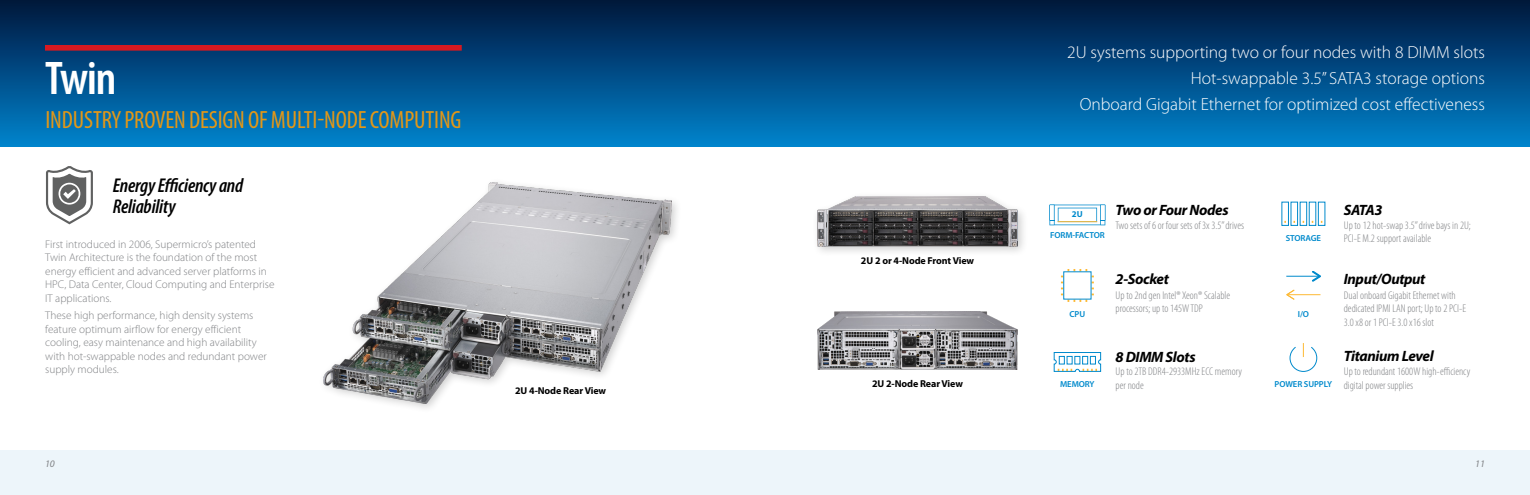
<style>
.page{position:relative;width:1530px;height:495px;background:#fff}
.page>*{position:absolute;margin:0;border:0;box-sizing:border-box;transform-origin:0 0}
.t1{font:600 condensed 47.5px "Myriad Pro";color:#fff}
.t2{font:condensed 25px "Myriad Pro";letter-spacing:-.005em;color:#e39717}
.t3{font:italic 600 condensed 20px/21.2px "Myriad Pro";letter-spacing:-.01em;color:#000}
.t4{font:300 17.5px/26px "Myriad Pro";color:#fff;text-align:right}
.t5{font:italic 700 15px "Myriad Pro";letter-spacing:-.025em;color:#000}
.t6{font:300 11.25px/13.5px "Myriad Pro";color:#808285}
.t7{font:300 condensed 11.25px/13.5px "Myriad Pro";color:#808285}
.t8{font:700 10px "Myriad Pro";letter-spacing:-.01em;color:#000}
.t9{font:italic 10px "Myriad Pro";color:#808285}
.t10{font:600 8.75px "Myriad Pro";letter-spacing:-.01em;color:#008acc}
.t11{font:700 8.75px "Myriad Pro";color:#008acc}
</style>
<div class="page">
<div style="left:0;top:0;width:1530px;height:146px;background:linear-gradient(to bottom,#00153c,#0082cc)"></div>
<div style="left:0;top:450px;width:1530px;height:45px;background:#edf5fa"></div>
<div style="left:45px;top:45px;width:417px;height:6px;background:#d71920"></div>
<img style="left:324px;top:183px;width:347px;height:221px">
<svg style="left:46px;top:166px;width:47px;height:59px"></svg>
<div style="left:812px;top:191px;width:216px;height:67px;background:#000;opacity:.2"></div>
<img style="left:818px;top:197px;width:199px;height:50px">
<div style="left:1281px;top:202px;width:8px;height:24px;border:1px solid #008acc"></div>
<div style="left:1291px;top:202px;width:7px;height:24px;border:1px solid #008acc"></div>
<div style="left:1300px;top:202px;width:7px;height:24px;border:1px solid #008acc"></div>
<div style="left:1318px;top:202px;width:7px;height:24px;border:1px solid #008acc"></div>
<svg style="left:1054px;top:352px;width:47px;height:20px"></svg>
<div style="left:1059px;top:356px;width:6px;height:8px;border:1px solid #008acc"></div>
<div style="left:1082px;top:356px;width:6px;height:8px;border:1px solid #008acc"></div>
<div style="left:1090px;top:356px;width:6px;height:8px;border:1px solid #008acc"></div>
<svg style="left:1290px;top:343px;width:27px;height:29px"></svg>
<hr style="left:1288px;top:294px;width:32px;height:1px;background:#fdb933">
<svg style="left:1286px;top:289px;width:9px;height:11px"></svg>
<hr style="left:1286px;top:276px;width:33px;height:1px;background:#008acc">
<svg style="left:1312px;top:271px;width:8px;height:11px"></svg>
<svg style="left:1061px;top:269px;width:33px;height:33px"></svg>
<svg style="left:1049px;top:204px;width:57px;height:21px"></svg>
<hr style="left:1058px;top:221px;width:39px;height:1px;background:#fdb933">
<img style="left:818px;top:312px;width:199px;height:58px">
<h1 class="t1" style="left:45px;top:52px;width:73px">Twin</h1>
<h2 class="t2" style="left:45px;top:106px;width:418px">INDUSTRY PROVEN DESIGN OF MULTI-NODE COMPUTING</h2>
<h3 class="t3" style="left:113px;top:175px;width:132px">Energy Efficiency and<br>Reliability</h3>
<p class="t6" style="left:45px;top:237px;width:231px">First introduced in 2006, Supermicro’s patented Twin Architecture is the foundation of the most energy efficient and advanced server platforms in HPC, Data Center, Cloud Computing and Enterprise IT applications.</p>
<p class="t6" style="left:45px;top:309px;width:223px">These high performance, high density systems feature optimum airflow for energy efficient cooling, easy maintenance and high availability with hot-swappable nodes and redundant power supply modules.</p>
<p class="t8" style="left:515px;top:384px;width:92px">2U 4-Node Rear View</p>
<p class="t8" style="left:861px;top:254px;width:115px">2U 2 or 4-Node Front View</p>
<p class="t8" style="left:872px;top:377px;width:92px">2U 2-Node Rear View</p>
<h3 class="t4" style="left:1067px;top:40px;width:419px">2U systems supporting two or four nodes with 8 DIMM slots<br>Hot-swappable 3.5” SATA3 storage options<br>Onboard Gigabit Ethernet for optimized cost effectiveness</h3>
<p class="t11" style="left:1072px;top:209px;width:12px">2U</p>
<p class="t10" style="left:1050px;top:230px;width:56px">FORM-FACTOR</p>
<h3 class="t5" style="left:1116px;top:201px;width:114px">Two or Four Nodes</h3>
<p class="t7" style="left:1116px;top:219px;width:130px">Two sets of 6 or four sets of 3x 3.5” drives</p>
<p class="t7" style="left:1344px;top:219px;width:129px">Up to 12 hot-swap 3.5” drive bays in 2U;<br>PCI-E M.2 support available</p>
<h3 class="t5" style="left:1344px;top:201px;width:40px">SATA3</h3>
<p class="t10" style="left:1286px;top:232px;width:37px">STORAGE</p>
<h3 class="t5" style="left:1116px;top:269px;width:55px">2-Socket</h3>
<h3 class="t5" style="left:1344px;top:269px;width:83px">Input/Output</h3>
<p class="t7" style="left:1116px;top:289px;width:116px">Up to 2nd gen Intel® Xeon® Scalable processors; up to 145W TDP</p>
<p class="t7" style="left:1344px;top:289px;width:124px">Dual onboard Gigabit Ethernet with dedicated IPMI LAN port; Up to 2 PCI-E<br>3.0 x8 or 1 PCI-E 3.0 x16 slot</p>
<p class="t10" style="left:1070px;top:308px;width:17px">CPU</p>
<p class="t10" style="left:1298px;top:308px;width:13px">I/O</p>
<h3 class="t5" style="left:1116px;top:347px;width:81px">8 DIMM Slots</h3>
<h3 class="t5" style="left:1344px;top:346px;width:91px">Titanium Level</h3>
<p class="t7" style="left:1116px;top:365px;width:128px">Up to 2TB DDR4-2933MHz ECC memory per node</p>
<p class="t7" style="left:1344px;top:365px;width:128px">Up to redundant 1600W high-efficiency digital power supplies</p>
<p class="t10" style="left:1060px;top:378px;width:36px">MEMORY</p>
<p class="t10" style="left:1275px;top:378px;width:59px">POWER SUPPLY</p>
<p class="t9" style="left:45px;top:458px;width:11px">10</p>
<p class="t9" style="left:1475px;top:458px;width:11px">11</p>
</div>
